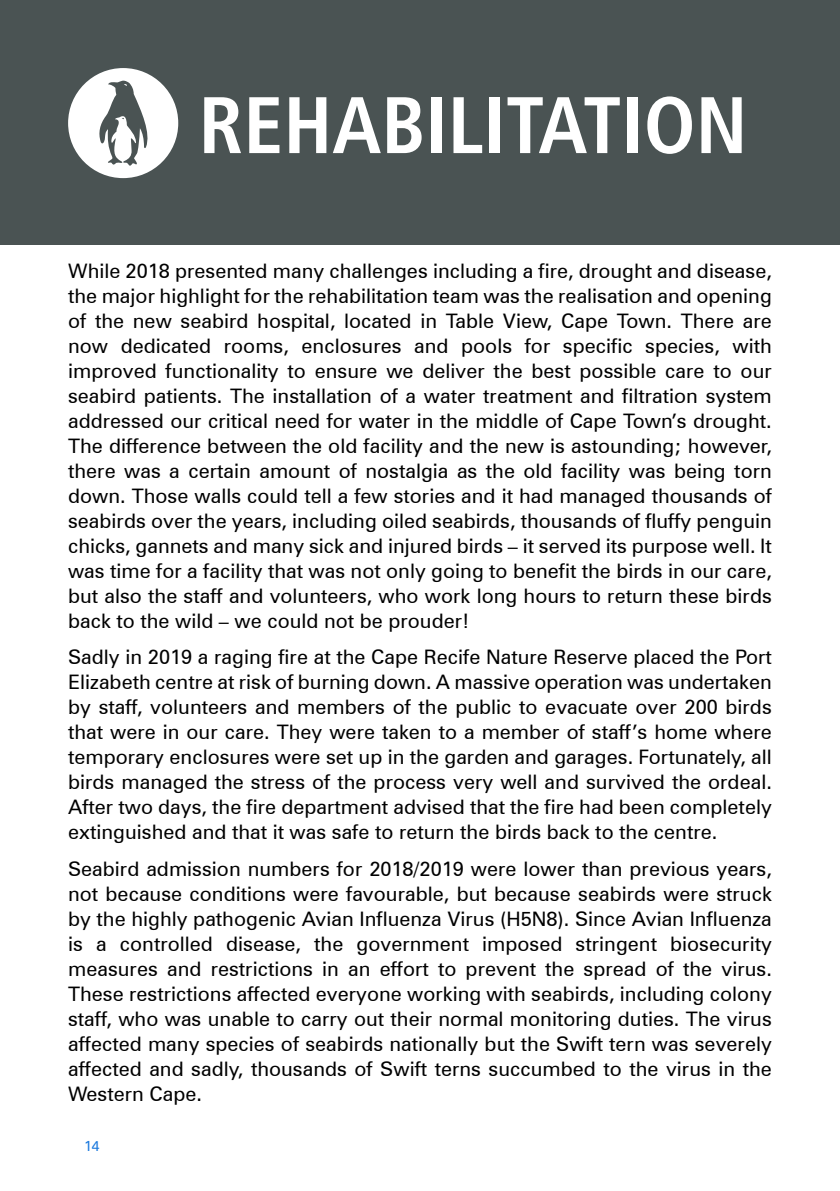
<style>
.page{position:relative;width:840px;height:1191px;background:#fff}
.page>*{position:absolute;margin:0;border:0;box-sizing:border-box;transform-origin:0 0}
.t1{font:700 condensed 80px "Frutiger LT Std";color:#fff}
.t2{font:20px/25px "Zurich BT";color:#000;text-align:justify}
.t3{font:14px "Zurich BT";color:#1b79dd}
</style>
<div class="page">
<div style="left:0;top:0;width:839px;height:244px;background:#4a5353"></div>
<svg style="left:68px;top:68px;width:110px;height:110px"></svg>
<h1 class="t1" style="left:199px;top:78px;width:550px">REHABILITATION</h1>
<p class="t2" style="left:68px;top:258px;width:705px">While 2018 presented many challenges including a fire, drought and disease, the major highlight for the rehabilitation team was the realisation and opening of the new seabird hospital, located in Table View, Cape Town. There are now dedicated rooms, enclosures and pools for specific species, with improved functionality to ensure we deliver the best possible care to our seabird patients. The installation of a water treatment and filtration system addressed our critical need for water in the middle of Cape Town’s drought.<br>The difference between the old facility and the new is astounding; however, there was a certain amount of nostalgia as the old facility was being torn down. Those walls could tell a few stories and it had managed thousands of seabirds over the years, including oiled seabirds, thousands of fluffy penguin chicks, gannets and many sick and injured birds – it served its purpose well. It was time for a facility that was not only going to benefit the birds in our care, but also the staff and volunteers, who work long hours to return these birds back to the wild – we could not be prouder!</p>
<p class="t2" style="left:68px;top:644px;width:705px">Sadly in 2019 a raging fire at the Cape Recife Nature Reserve placed the Port Elizabeth centre at risk of burning down. A massive operation was undertaken by staff, volunteers and members of the public to evacuate over 200 birds that were in our care. They were taken to a member of staff’s home where temporary enclosures were set up in the garden and garages. Fortunately, all birds managed the stress of the process very well and survived the ordeal.<br>After two days, the fire department advised that the fire had been completely extinguished and that it was safe to return the birds back to the centre.</p>
<p class="t2" style="left:68px;top:856px;width:705px">Seabird admission numbers for 2018/2019 were lower than previous years, not because conditions were favourable, but because seabirds were struck by the highly pathogenic Avian Influenza Virus (H5N8). Since Avian Influenza is a controlled disease, the government imposed stringent biosecurity measures and restrictions in an effort to prevent the spread of the virus.<br>These restrictions affected everyone working with seabirds, including colony staff, who was unable to carry out their normal monitoring duties. The virus affected many species of seabirds nationally but the Swift tern was severely affected and sadly, thousands of Swift terns succumbed to the virus in the Western Cape.</p>
<p class="t3" style="left:84px;top:1137px;width:17px">14</p>
</div>
